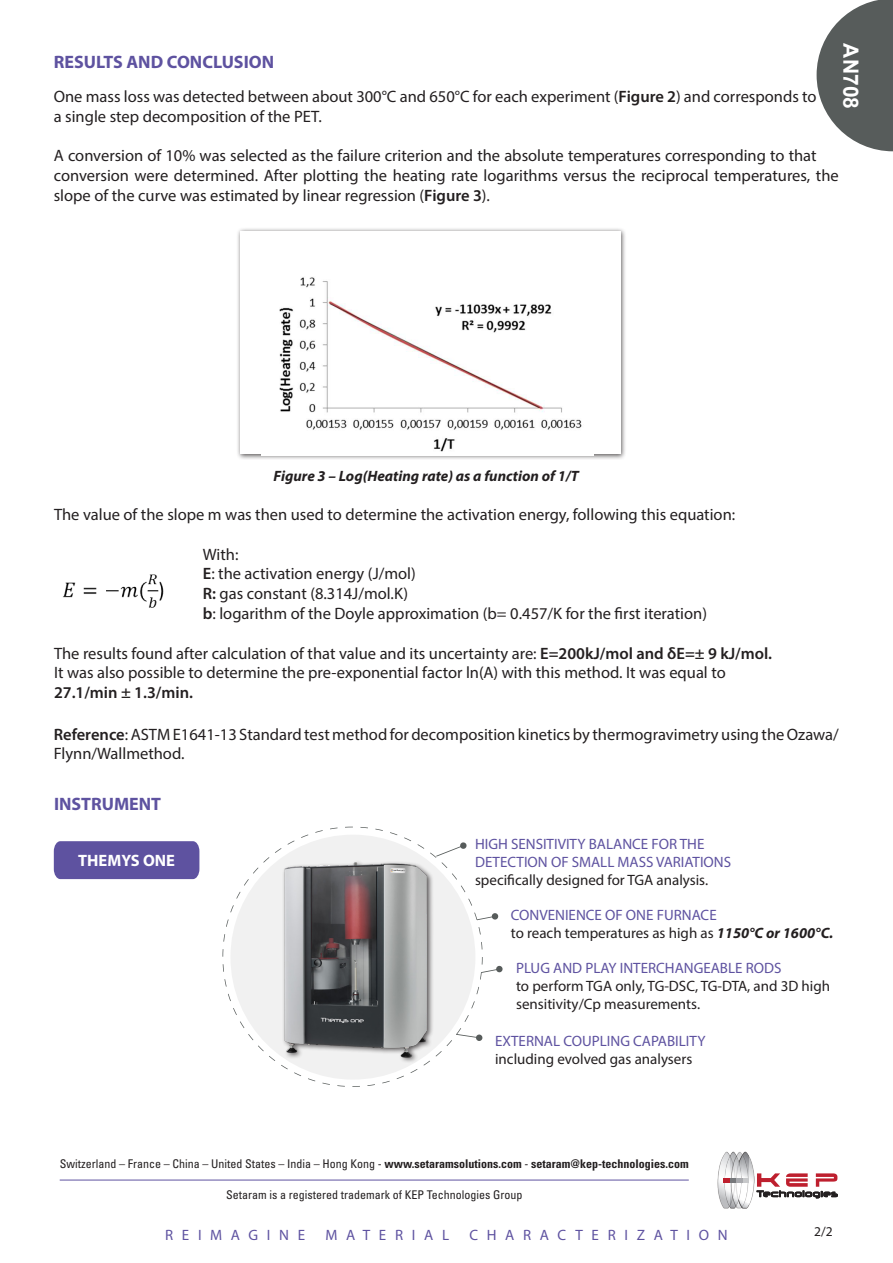
<style>
.page{position:relative;width:893px;height:1263px;background:#fff}
.page>*{position:absolute;margin:0;border:0;box-sizing:border-box;transform-origin:0 0}
.t1{font:700 21px "Arial";letter-spacing:.01em;color:#fff}
.t2{font:700 18px "Myriad Pro";color:#5e52a0}
.t3{font:16.5px/19.8px "Myriad Pro";color:#231f20}
.t4{font:600 16.5px "Myriad Pro";color:#231f20}
.t5{font:700 16.5px "Myriad Pro";color:#fff}
.t6{font:15px/18px "Myriad Pro";color:#231f20}
.t7{font:15px "Myriad Pro";color:#5e52a0}
.t8{font:italic 700 15px "Myriad Pro";color:#231f20}
.t9{font:15px "Myriad Pro";letter-spacing:.58em;color:#5e52a0}
.t10{font:13.5px "Myriad Pro";color:#231f20}
.t11{font:condensed 12px "Univers LT Std";color:#231f20}
.s1{font-weight:600}
.s2{font-weight:700;font-style:italic}
.s3{font-weight:700}
</style>
<div class="page">
<div style="left:54px;top:841px;width:145px;height:38px;background:#5e52a0"></div>
<svg style="left:483px;top:916px;width:8px;height:3px"></svg>
<div style="left:491px;top:913px;width:7px;height:7px;background:#575c5b;border-radius:3px"></div>
<svg style="left:222px;top:827px;width:261px;height:260px"></svg>
<svg style="left:481px;top:969px;width:19px;height:4px"></svg>
<div style="left:496px;top:965px;width:7px;height:7px;background:#575c5b;border-radius:3px"></div>
<div style="left:236px;top:227px;width:391px;height:233px;background:#231f20;opacity:.75"></div>
<div style="left:241px;top:232px;width:380px;height:222px;background:#fff"></div>
<img style="left:261px;top:277px;width:332px;height:178px">
<img style="left:63px;top:574px;width:101px;height:34px">
<img style="left:266px;top:859px;width:178px;height:215px">
<svg style="left:817px;top:0;width:76px;height:151px"></svg>
<img style="left:730px;top:1151px;width:17px;height:58px">
<svg style="left:717px;top:1152px;width:121px;height:56px"></svg>
<hr style="left:60px;top:1180px;width:629px;height:1px;background:#5e52a0">
<p class="t1" style="left:866px;top:43px;width:68px;rotate:90deg">AN708</p>
<p class="t2" style="left:54px;top:50px;width:222px">RESULTS AND CONCLUSION</p>
<p class="t3" style="left:54px;top:86px;width:764px">One mass loss was detected between about 300°C and 650°C for each experiment (<span class="s1">Figure 2</span>) and corresponds to a single step decomposition of the PET.</p>
<p class="t3" style="left:54px;top:146px;width:786px">A conversion of 10% was selected as the failure criterion and the absolute temperatures corresponding to that conversion were determined. After plotting the heating rate logarithms versus the reciprocal temperatures, the slope of the curve was estimated by linear regression (<span class="s1">Figure 3</span>).</p>
<p class="t8" style="left:274px;top:466px;width:307px">Figure 3 – Log(Heating rate) as a function of 1/T</p>
<p class="t3" style="left:54px;top:504px;width:683px">The value of the slope m was then used to determine the activation energy, following this equation:</p>
<p class="t3" style="left:203px;top:544px;width:37px">With:</p>
<p class="t3" style="left:203px;top:564px;width:215px"><span class="s1">E</span>: the activation energy (J/mol)</p>
<p class="t3" style="left:203px;top:583px;width:207px"><span class="s1">R:</span> gas constant (8.314J/mol.K)</p>
<p class="t3" style="left:203px;top:603px;width:506px"><span class="s1">b</span>: logarithm of the Doyle approximation (b= 0.457/K for the first iteration)</p>
<p class="t3" style="left:54px;top:643px;width:720px">The results found after calculation of that value and its uncertainty are: <span class="s1">E=200kJ/mol and δE=± 9 kJ/mol.</span></p>
<p class="t3" style="left:54px;top:663px;width:673px">It was also possible to determine the pre-exponential factor ln(A) with this method. It was equal to</p>
<p class="t4" style="left:54px;top:682px;width:140px">27.1/min ± 1.3/min.</p>
<p class="t3" style="left:54px;top:724px;width:786px"><span class="s1">Reference</span>: ASTM E1641-13 Standard test method for decomposition kinetics by thermogravimetry using the Ozawa/<br>Flynn/Wallmethod.</p>
<p class="t2" style="left:54px;top:792px;width:109px">INSTRUMENT</p>
<p class="t5" style="left:78px;top:850px;width:98px">THEMYS ONE</p>
<p class="t7" style="left:475px;top:835px;width:231px">HIGH SENSITIVITY BALANCE FOR THE</p>
<p class="t7" style="left:475px;top:853px;width:258px">DETECTION OF SMALL MASS VARIATIONS</p>
<p class="t6" style="left:475px;top:871px;width:235px">specifically designed for TGA analysis.</p>
<p class="t7" style="left:511px;top:906px;width:207px">CONVENIENCE OF ONE FURNACE</p>
<p class="t6" style="left:511px;top:924px;width:324px">to reach temperatures as high as <span class="s2">1150°C or 1600°C.</span></p>
<p class="t7" style="left:516px;top:959px;width:267px">PLUG AND PLAY INTERCHANGEABLE RODS</p>
<p class="t6" style="left:516px;top:977px;width:315px">to perform TGA only, TG-DSC, TG-DTA, and 3D high sensitivity/Cp measurements.</p>
<p class="t7" style="left:495px;top:1031px;width:212px">EXTERNAL COUPLING CAPABILITY</p>
<p class="t6" style="left:495px;top:1049px;width:199px">including evolved gas analysers</p>
<p class="t11" style="left:60px;top:1156px;width:631px">Switzerland – France – China – United States – India – Hong Kong - <span class="s3">www.setaramsolutions.com</span> - <span class="s3">setaram@kep-technologies.com</span></p>
<p class="t11" style="left:226px;top:1187px;width:298px">Setaram is a registered trademark of KEP Technologies Group</p>
<p class="t9" style="left:165px;top:1225px;width:142px">REIMAGINE</p>
<p class="t9" style="left:325px;top:1225px;width:125px">MATERIAL</p>
<p class="t9" style="left:469px;top:1225px;width:260px">CHARACTERIZATION</p>
<p class="t10" style="left:814px;top:1223px;width:20px">2/2</p>
</div>
